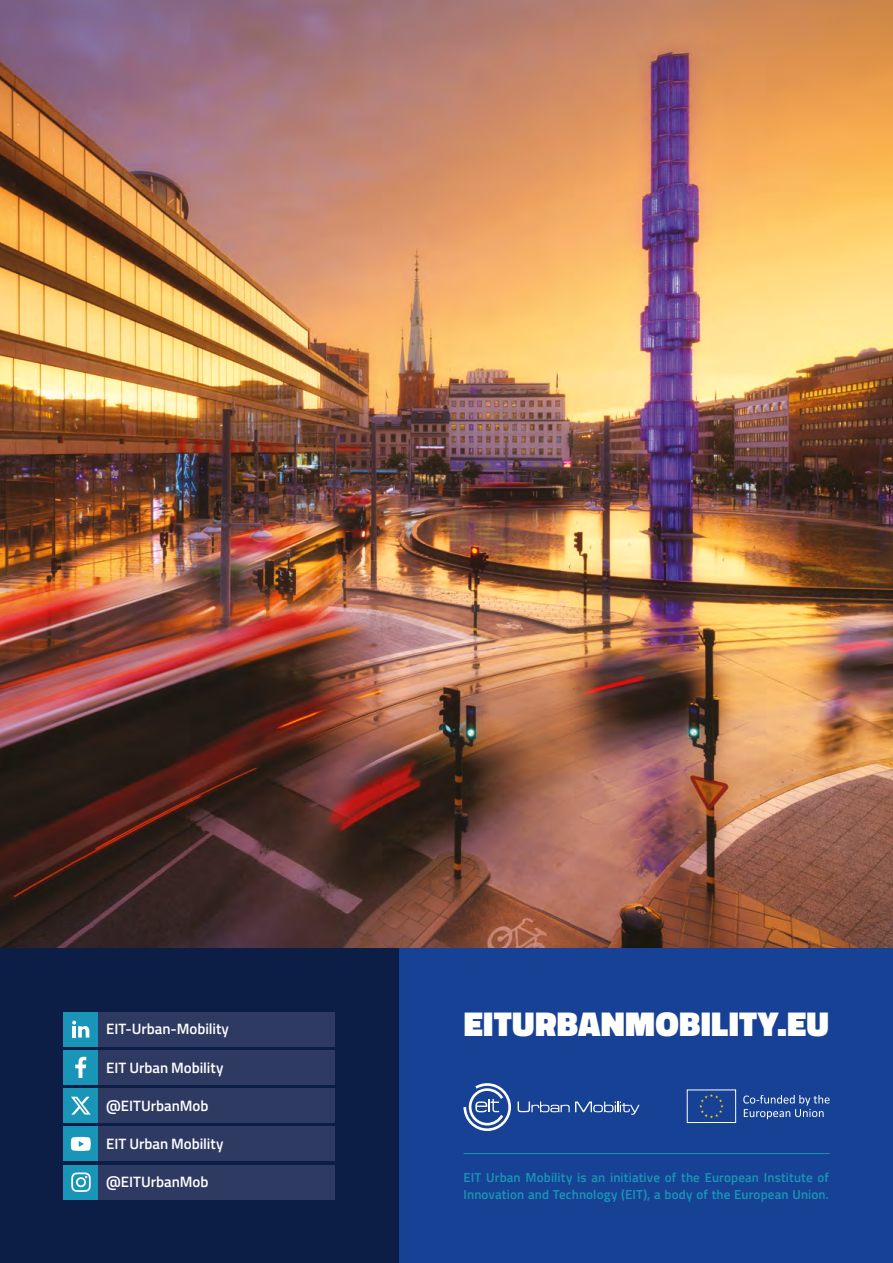
<style>
.page{position:relative;width:893px;height:1263px;background:#fff}
.page>*{position:absolute;margin:0;border:0;box-sizing:border-box;transform-origin:0 0}
.t1{font:900 34.95px "Titillium Web";letter-spacing:.01em;color:#fff}
.t2{font:600 15px "Titillium Web";letter-spacing:-.005em;color:#fff}
.t3{font:600 13.05px/17.4px "Titillium Web";letter-spacing:.01em;color:#1996b7}
</style>
<div class="page">
<img style="left:0;top:0;width:893px;height:948px">
<div style="left:0;top:948px;width:400px;height:315px;background:#0d1e46"></div>
<div style="left:400px;top:948px;width:493px;height:315px;background:#164194"></div>
<hr style="left:463px;top:1153px;width:367px;height:1px;background:#1996b7">
<svg style="left:463px;top:1083px;width:48px;height:48px"></svg>
<svg style="left:518px;top:1101px;width:122px;height:14px"></svg>
<div style="left:687px;top:1089px;width:49px;height:34px;border:1px solid #fff"></div>
<svg style="left:699px;top:1094px;width:25px;height:24px"></svg>
<svg style="left:743px;top:1095px;width:87px;height:24px"></svg>
<div style="left:64px;top:1012px;width:34px;height:34px;background:#1996b7"></div>
<div style="left:98px;top:1012px;width:236px;height:34px;background:#2f3a62"></div>
<svg style="left:72px;top:1021px;width:17px;height:16px"></svg>
<div style="left:64px;top:1050px;width:34px;height:34px;background:#1996b7"></div>
<div style="left:98px;top:1050px;width:236px;height:34px;background:#2f3a62"></div>
<svg style="left:75px;top:1057px;width:11px;height:21px"></svg>
<div style="left:64px;top:1089px;width:34px;height:34px;background:#1996b7"></div>
<div style="left:98px;top:1089px;width:236px;height:34px;background:#2f3a62"></div>
<svg style="left:71px;top:1097px;width:19px;height:17px"></svg>
<div style="left:64px;top:1165px;width:34px;height:34px;background:#1996b7"></div>
<div style="left:98px;top:1165px;width:236px;height:34px;background:#2f3a62"></div>
<svg style="left:71px;top:1172px;width:20px;height:20px"></svg>
<div style="left:64px;top:1127px;width:34px;height:34px;background:#1996b7"></div>
<div style="left:98px;top:1127px;width:236px;height:34px;background:#2f3a62"></div>
<svg style="left:71px;top:1137px;width:20px;height:14px"></svg>
<p class="t2" style="left:106px;top:1018px;width:124px">EIT-Urban-Mobility</p>
<p class="t2" style="left:106px;top:1056px;width:119px">EIT Urban Mobility</p>
<p class="t2" style="left:106px;top:1094px;width:104px">@EITUrbanMob</p>
<p class="t2" style="left:106px;top:1132px;width:119px">EIT Urban Mobility</p>
<p class="t2" style="left:106px;top:1171px;width:104px">@EITUrbanMob</p>
<h1 class="t1" style="left:464px;top:998px;width:367px">EITURBANMOBILITY.EU</h1>
<p class="t3" style="left:463px;top:1168px;width:367px">EIT Urban Mobility is an initiative of the European Institute of<br>Innovation and Technology (EIT), a body of the European Union.</p>
</div>
